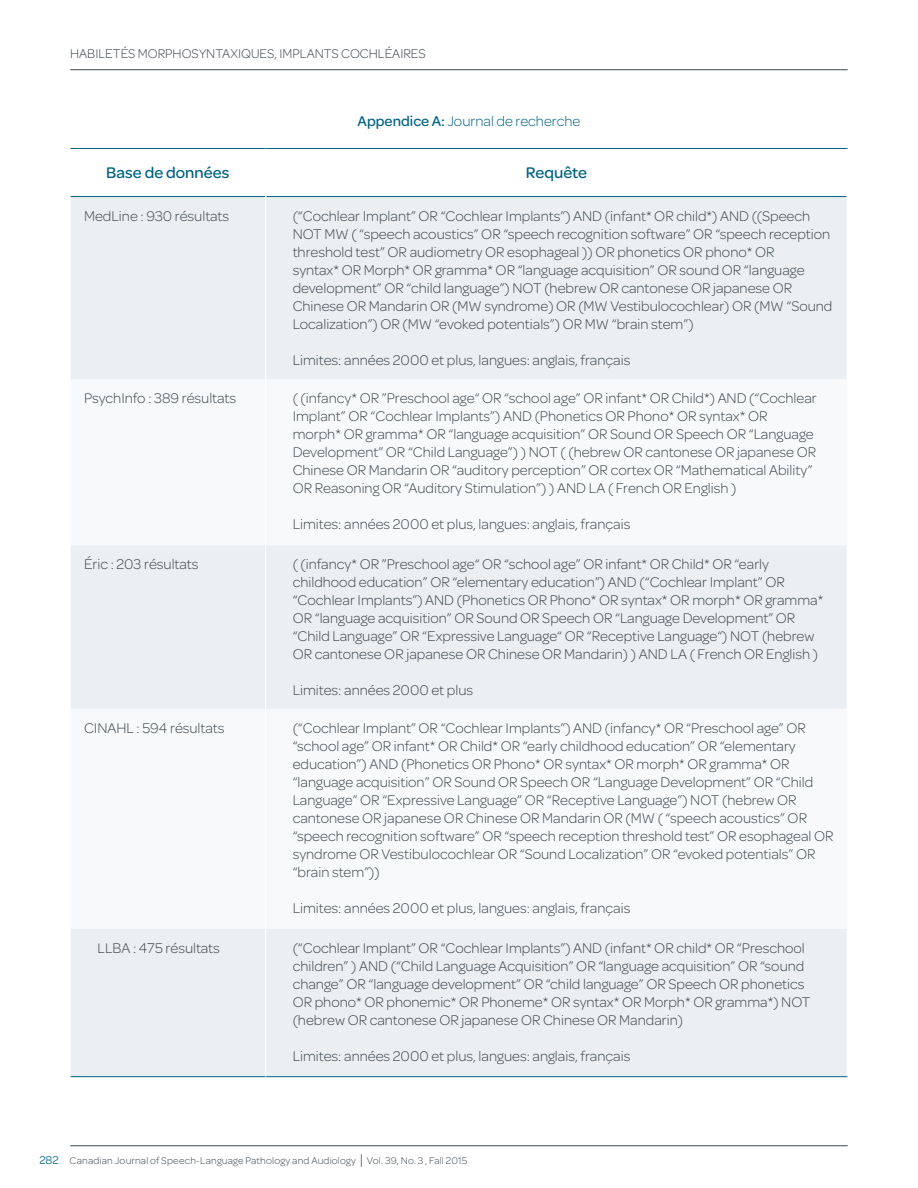
<style>
.page{position:relative;width:918px;height:1188px;background:#fff}
.page>*{position:absolute;margin:0;border:0;box-sizing:border-box;transform-origin:0 0}
.Table_cell_indented{font:500 16.5px "Omnes";letter-spacing:.005em;color:#016382}
.Table_cell_indented-2{font:300 15px/18px "Omnes";color:#3d474e}
.Appendix_paragraph{font:300 15px "Omnes";color:#016382}
.Running_Head{font:300 13.5px "Omnes";color:#3d474e}
.t1{font:300 10.5px "Omnes";letter-spacing:.015em;color:#3d474e}
.s1{font-weight:500}
.s2{font-weight:400;font-size:12px;color:#0c6988}
.s3{font-size:15px}
</style>
<div class="page">
<hr style="left:71px;top:69px;width:776px;height:1px;background:#3d474e">
<hr style="left:71px;top:1146px;width:776px;height:1px;background:#3d474e">
<div style="left:71px;top:197px;width:776px;height:879px;background:#ebeff2"></div>
<svg style="left:71px;top:379px;width:776px;height:550px"></svg>
<hr style="left:71px;top:148px;width:195px;height:1px;background:#016382">
<hr style="left:266px;top:148px;width:582px;height:1px;background:#016382">
<hr style="left:71px;top:196px;width:194px;height:1px;background:#016382">
<hr style="left:266px;top:196px;width:581px;height:1px;background:#016382">
<hr style="left:71px;top:1076px;width:195px;height:1px;background:#016382">
<hr style="left:266px;top:1076px;width:582px;height:1px;background:#016382">
<hr style="left:265px;top:197px;width:1px;height:182px;background:#fff">
<hr style="left:265px;top:379px;width:1px;height:166px;background:#fff">
<hr style="left:265px;top:545px;width:1px;height:164px;background:#fff">
<hr style="left:265px;top:709px;width:1px;height:220px;background:#fff">
<hr style="left:265px;top:929px;width:1px;height:147px;background:#fff">
<p class="Running_Head" style="left:70px;top:45px;width:357px">HABILETÉS MORPHOSYNTAXIQUES, IMPLANTS COCHLÉAIRES</p>
<p class="Appendix_paragraph" style="left:358px;top:111px;width:224px"><span class="s1">Appendice A:</span> Journal de recherche</p>
<p class="Table_cell_indented" style="left:106px;top:161px;width:125px">Base de données</p>
<p class="Table_cell_indented" style="left:526px;top:161px;width:63px">Requête</p>
<p class="Table_cell_indented-2" style="left:84px;top:206px;width:147px">MedLine : 930 résultats</p>
<p class="Table_cell_indented-2" style="left:293px;top:206px;width:541px">(“Cochlear Implant” OR “Cochlear Implants”) AND (infant* OR child*) AND ((Speech NOT MW ( “speech acoustics” OR “speech recognition software” OR “speech reception threshold test” OR audiometry OR esophageal )) OR phonetics OR phono* OR<br>syntax* OR Morph* OR gramma* OR “language acquisition” OR sound OR “language development” OR “child language”) NOT (hebrew OR cantonese OR japanese OR Chinese OR Mandarin OR (MW syndrome) OR (MW Vestibulocochlear) OR (MW “Sound Localization”) OR (MW “evoked potentials”) OR MW “brain stem”)</p>
<p class="Table_cell_indented-2" style="left:293px;top:350px;width:339px">Limites: années 2000 et plus, langues: anglais, français</p>
<p class="Table_cell_indented-2" style="left:84px;top:389px;width:154px">PsychInfo : 389 résultats</p>
<p class="Table_cell_indented-2" style="left:293px;top:389px;width:526px">( (infancy* OR ”Preschool age“ OR “school age” OR infant* OR Child*) AND (“Cochlear Implant” OR “Cochlear Implants”) AND (Phonetics OR Phono* OR syntax* OR morph* OR gramma* OR “language acquisition” OR Sound OR Speech OR “Language Development” OR “Child Language”) ) NOT ( (hebrew OR cantonese OR japanese OR Chinese OR Mandarin OR “auditory perception” OR cortex OR “Mathematical Ability” OR Reasoning OR “Auditory Stimulation”) ) AND LA ( French OR English )</p>
<p class="Table_cell_indented-2" style="left:293px;top:515px;width:339px">Limites: années 2000 et plus, langues: anglais, français</p>
<p class="Table_cell_indented-2" style="left:84px;top:555px;width:116px">Éric : 203 résultats</p>
<p class="Table_cell_indented-2" style="left:293px;top:555px;width:532px">( (infancy* OR ”Preschool age“ OR “school age” OR infant* OR Child* OR “early childhood education” OR “elementary education”) AND (“Cochlear Implant” OR “Cochlear Implants”) AND (Phonetics OR Phono* OR syntax* OR morph* OR gramma* OR “language acquisition” OR Sound OR Speech OR “Language Development” OR “Child Language” OR “Expressive Language“ OR “Receptive Language“) NOT (hebrew OR cantonese OR japanese OR Chinese OR Mandarin) ) AND LA ( French OR English )</p>
<p class="Table_cell_indented-2" style="left:293px;top:681px;width:182px">Limites: années 2000 et plus</p>
<p class="Table_cell_indented-2" style="left:84px;top:719px;width:142px">CINAHL : 594 résultats</p>
<p class="Table_cell_indented-2" style="left:293px;top:719px;width:542px">(“Cochlear Implant” OR “Cochlear Implants”) AND (infancy* OR “Preschool age” OR “school age” OR infant* OR Child* OR “early childhood education” OR “elementary education”) AND (Phonetics OR Phono* OR syntax* OR morph* OR gramma* OR “language acquisition” OR Sound OR Speech OR “Language Development” OR “Child Language” OR “Expressive Language” OR “Receptive Language”) NOT (hebrew OR cantonese OR japanese OR Chinese OR Mandarin OR (MW ( “speech acoustics” OR “speech recognition software” OR “speech reception threshold test” OR esophageal OR syndrome OR Vestibulocochlear OR “Sound Localization” OR “evoked potentials” OR “brain stem”))</p>
<p class="Table_cell_indented-2" style="left:293px;top:899px;width:339px">Limites: années 2000 et plus, langues: anglais, français</p>
<p class="Table_cell_indented-2" style="left:98px;top:938px;width:124px">LLBA : 475 résultats</p>
<p class="Table_cell_indented-2" style="left:293px;top:938px;width:519px">(“Cochlear Implant” OR “Cochlear Implants”) AND (infant* OR child* OR “Preschool children” ) AND (“Child Language Acquisition” OR “language acquisition” OR “sound change” OR “language development” OR “child language” OR Speech OR phonetics OR phono* OR phonemic* OR Phoneme* OR syntax* OR Morph* OR gramma*) NOT (hebrew OR cantonese OR japanese OR Chinese OR Mandarin)</p>
<p class="Table_cell_indented-2" style="left:293px;top:1046px;width:339px">Limites: années 2000 et plus, langues: anglais, français</p>
<p class="t1" style="left:39px;top:1154px;width:429px"><span class="s2">282</span> Canadian Journal of Speech-Language Pathology and Audiology <span class="s3">|</span> Vol. 39, No. 3 , Fall 2015</p>
</div>
